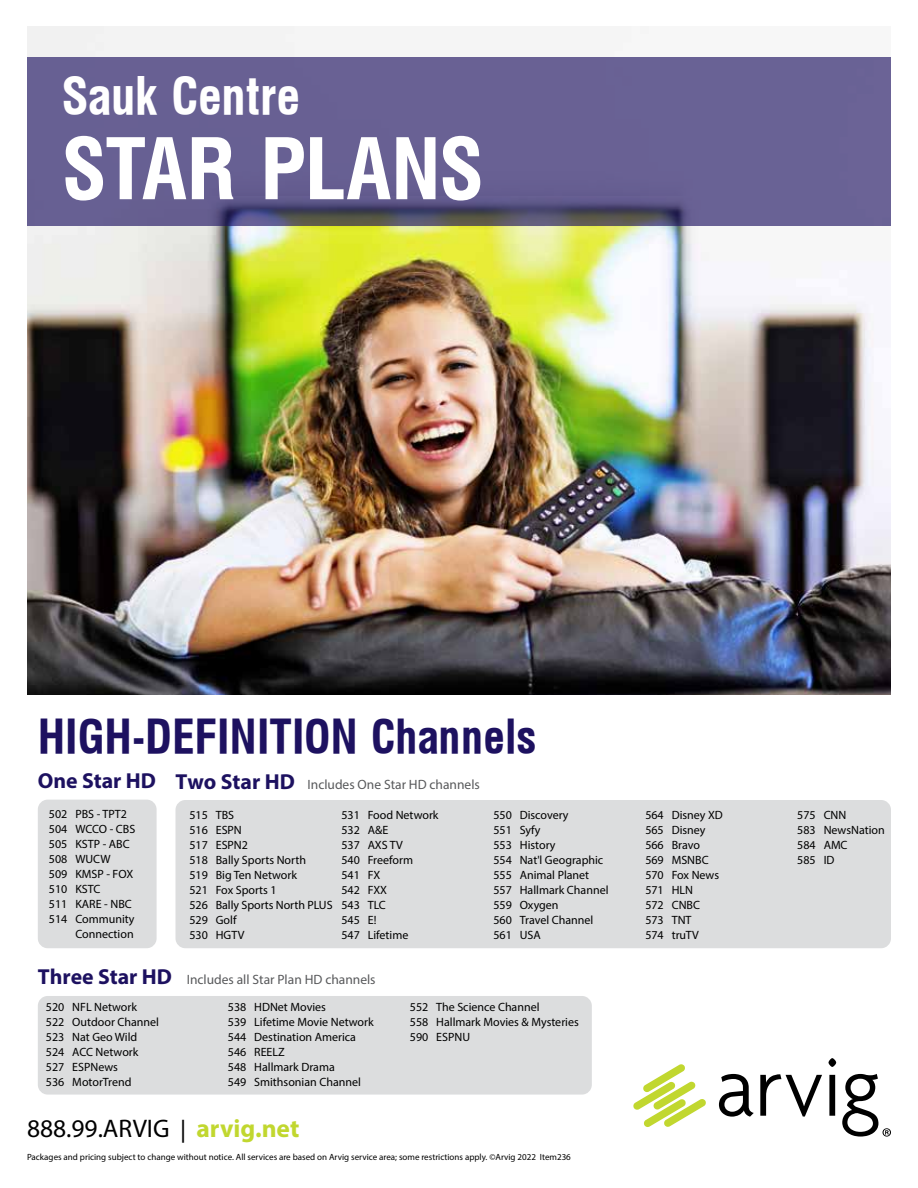
<style>
.page{position:relative;width:918px;height:1188px;background:#fff}
.page>*{position:absolute;margin:0;border:0;box-sizing:border-box;transform-origin:0 0}
.t1{font:700 82.65px "Triumvirate Condensed";letter-spacing:-.015em;color:#fff}
.t2{font:700 49.65px "Triumvirate Condensed";letter-spacing:-.005em;color:#fff}
.t3{font:700 45px "Triumvirate Condensed";color:#1d1160}
.t4{font:25.5px "Myriad Pro";color:#000}
.t5{font:700 21.75px "Myriad Pro";color:#1d1160}
.t6{font:13.5px "Myriad Pro";color:#58595b}
.t7{font:12px/15px "Myriad Pro";color:#000}
.t8{font:9px "Myriad Pro";color:#000}
.s1{font-weight:700;font-size:21.75px;color:#1d1160}
.s2{font-size:22.95px}
.s3{font-weight:700;color:#c1d72f}
</style>
<div class="page">
<img style="left:27px;top:225px;width:864px;height:469px">
<svg style="left:27px;top:57px;width:864px;height:168px;fill:#686093"></svg>
<div style="left:38px;top:800px;width:119px;height:148px;background:#dcddde;border-radius:10px"></div>
<div style="left:175px;top:800px;width:716px;height:148px;background:#dcddde;border-radius:10px"></div>
<div style="left:38px;top:996px;width:554px;height:99px;background:#dcddde;border-radius:10px"></div>
<svg style="left:719px;top:1074px;width:35px;height:43px"></svg>
<svg style="left:760px;top:1074px;width:62px;height:43px"></svg>
<svg style="left:829px;top:1058px;width:7px;height:58px"></svg>
<svg style="left:633px;top:1064px;width:73px;height:63px"></svg>
<svg style="left:842px;top:1074px;width:49px;height:63px"></svg>
<h2 class="t2" style="left:61px;top:63px;width:241px">Sauk Centre</h2>
<h1 class="t1" style="left:61px;top:115px;width:423px">STAR PLANS</h1>
<h3 class="t3" style="left:38px;top:707px;width:500px">HIGH-DEFINITION Channels</h3>
<h3 class="t5" style="left:38px;top:767px;width:120px">One Star HD</h3>
<p class="t7" style="left:49px;top:807px;width:79px">502 PBS - TPT2</p>
<p class="t7" style="left:49px;top:822px;width:88px">504 WCCO - CBS</p>
<p class="t7" style="left:49px;top:837px;width:82px">505 KSTP - ABC</p>
<p class="t7" style="left:49px;top:852px;width:63px">508 WUCW</p>
<p class="t7" style="left:49px;top:867px;width:86px">509 KMSP - FOX</p>
<p class="t7" style="left:49px;top:882px;width:53px">510 KSTC</p>
<p class="t7" style="left:49px;top:897px;width:84px">511 KARE - NBC</p>
<p class="t7" style="left:49px;top:912px;width:87px">514 Community</p>
<p class="t7" style="left:75px;top:927px;width:60px">Connection</p>
<p class="t6" style="left:176px;top:776px;width:306px"><span class="s1">Two Star HD</span> Includes One Star HD channels</p>
<p class="t7" style="left:189px;top:807px;width:145px">515 TBS<br>516 ESPN<br>517 ESPN2<br>518 Bally Sports North<br>519 Big Ten Network<br>521 Fox Sports 1<br>526 Bally Sports North PLUS<br>529 Golf<br>530 HGTV</p>
<p class="t7" style="left:341px;top:807px;width:99px">531 Food Network<br>532 A&amp;E<br>537 AXS TV<br>540 Freeform<br>541 FX<br>542 FXX<br>543 TLC<br>545 E!<br>547 Lifetime</p>
<p class="t7" style="left:493px;top:807px;width:117px">550 Discovery<br>551 Syfy<br>553 History<br>554 Nat'l Geographic<br>555 Animal Planet<br>557 Hallmark Channel<br>559 Oxygen<br>560 Travel Channel<br>561 USA</p>
<p class="t7" style="left:645px;top:807px;width:79px">564 Disney XD<br>565 Disney<br>566 Bravo<br>569 MSNBC<br>570 Fox News<br>571 HLN<br>572 CNBC<br>573 TNT<br>574 truTV</p>
<p class="t7" style="left:797px;top:807px;width:89px">575 CNN<br>583 NewsNation<br>584 AMC<br>585 ID</p>
<p class="t6" style="left:38px;top:971px;width:339px"><span class="s1">Three Star HD</span> Includes all Star Plan HD channels</p>
<p class="t7" style="left:46px;top:1000px;width:115px">520 NFL Network<br>522 Outdoor Channel<br>523 Nat Geo Wild<br>524 ACC Network<br>527 ESPNews<br>536 MotorTrend</p>
<p class="t7" style="left:228px;top:1000px;width:147px">538 HDNet Movies<br>539 Lifetime Movie Network<br>544 Destination America<br>546 REELZ<br>548 Hallmark Drama<br>549 Smithsonian Channel</p>
<p class="t7" style="left:410px;top:1000px;width:171px">552 The Science Channel<br>558 Hallmark Movies &amp; Mysteries<br>590 ESPNU</p>
<h3 class="t4" style="left:27px;top:1113px;width:274px">888.99.ARVIG <span class="s2">|</span> <span class="s3">arvig.net</span></h3>
<p class="t8" style="left:27px;top:1152px;width:545px">Packages and pricing subject to change without notice. All services are based on Arvig service area; some restrictions apply. ©Arvig 2022 Item236</p>
</div>
